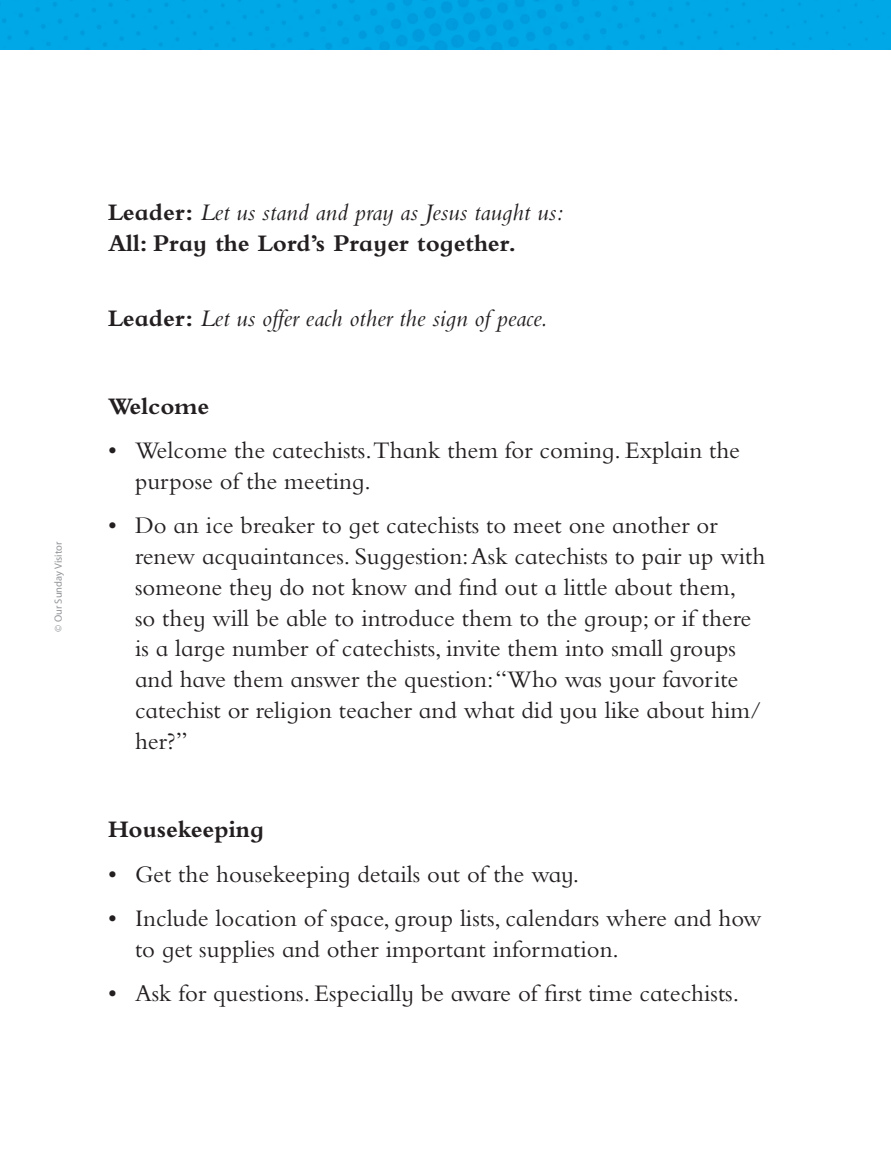
<style>
.page{position:relative;width:891px;height:1175px;background:#fff}
.page>*{position:absolute;margin:0;border:0;box-sizing:border-box;transform-origin:0 0}
.Body_Text{font:24.75px/30.8px "Bembo Infant MT Std";color:#231f20}
.Body_Text-2{font:italic 24.75px "Bembo Infant MT Std";color:#231f20}
.Body_Text-3{font:700 24.75px "Bembo Infant MT Std";color:#231f20}
.t1{font:10.5px "Myriad Pro";color:#939598}
.s1{font-weight:700;font-style:normal}
</style>
<div class="page">
<div style="left:0;top:0;width:891px;height:50px;background:#00a8e7"></div>
<p class="t1" style="left:52px;top:631px;width:91px;rotate:-90deg">© Our Sunday Visitor</p>
<p class="Body_Text-2" style="left:108px;top:198px;width:457px"><span class="s1">Leader:</span> Let us stand and pray as Jesus taught us:</p>
<p class="Body_Text-3" style="left:108px;top:229px;width:410px">All: Pray the Lord’s Prayer together.</p>
<p class="Body_Text-2" style="left:108px;top:304px;width:441px"><span class="s1">Leader:</span> Let us offer each other the sign of peace.</p>
<p class="Body_Text-3" style="left:108px;top:393px;width:103px">Welcome</p>
<p class="Body_Text" style="left:135px;top:435px;width:607px;text-indent:-27px">• Welcome the catechists.Thank them for coming. Explain the purpose of the meeting.</p>
<p class="Body_Text" style="left:135px;top:510px;width:632px;text-indent:-27px">• Do an ice breaker to get catechists to meet one another or renew acquaintances. Suggestion: Ask catechists to pair up with someone they do not know and find out a little about them,<br>so they will be able to introduce them to the group; or if there is a large number of catechists, invite them into small groups and have them answer the question: “Who was your favorite catechist or religion teacher and what did you like about him/ her?”</p>
<p class="Body_Text-3" style="left:108px;top:816px;width:158px">Housekeeping</p>
<p class="Body_Text" style="left:108px;top:858px;width:473px">• Get the housekeeping details out of the way.</p>
<p class="Body_Text" style="left:135px;top:902px;width:628px;text-indent:-27px">• Include location of space, group lists, calendars where and how to get supplies and other important information.</p>
<p class="Body_Text" style="left:108px;top:977px;width:633px">• Ask for questions. Especially be aware of first time catechists.</p>
</div>
